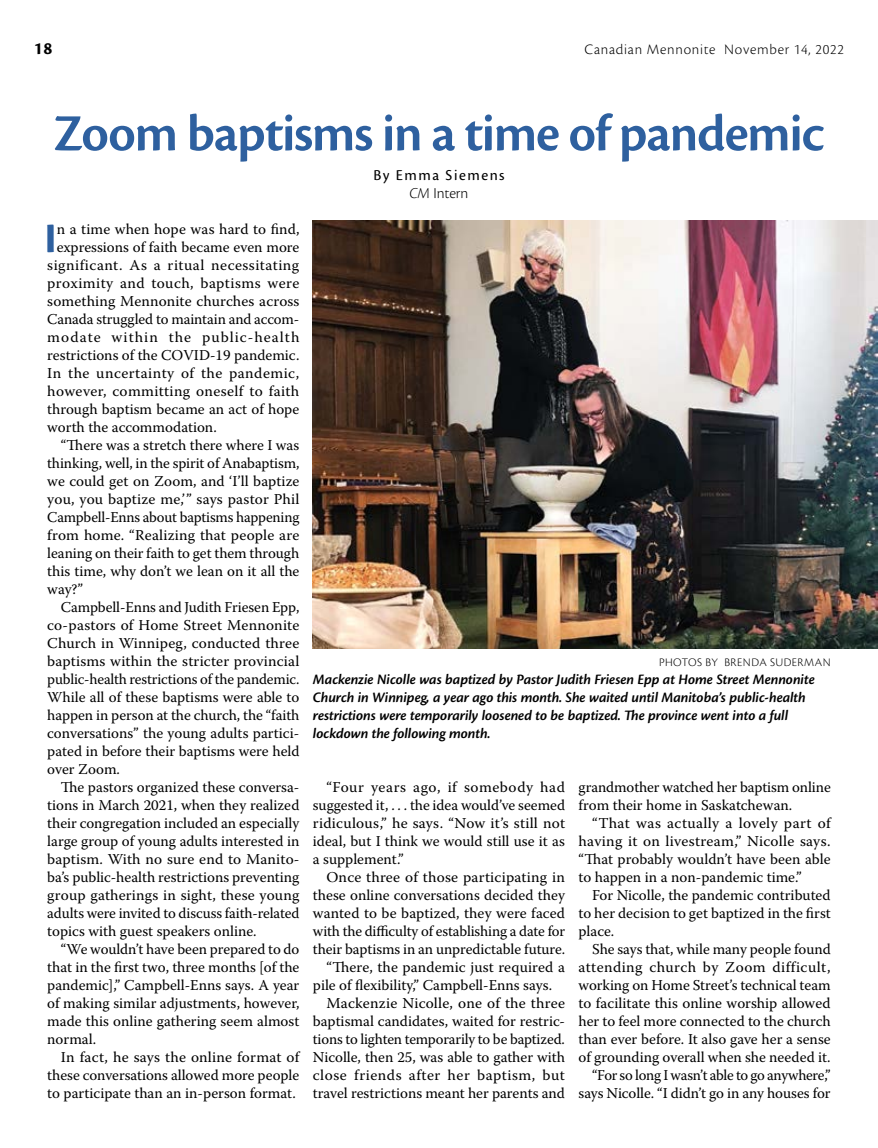
<style>
.page{position:relative;width:878px;height:1148px;background:#fff}
.page>*{position:absolute;margin:0;border:0;box-sizing:border-box;transform-origin:0 0}
.t1{font:600 54px "Cronos Pro";color:#2e609f}
.t2{font:700 43.65px "Cronos Pro";color:#2e609f}
.t3{font:700 18px "Cronos Pro";color:#000}
.t4{font:15.75px/18px "Cronos Pro";letter-spacing:.1em;color:#000;text-align:center}
.t5{font:15px/18px "Warnock Pro";color:#000;text-align:justify}
.t6{font:italic 600 15px/18px "Cronos Pro";letter-spacing:-.005em;color:#000}
.t7{font:15px "Warnock Pro";letter-spacing:.03em;color:#000}
.t8{font:300 15px "Cronos Pro";letter-spacing:.05em;color:#000}
.t9{font:15px "Warnock Pro";letter-spacing:.02em;color:#000}
.t10{font:15px "Warnock Pro";letter-spacing:.035em;color:#000}
.t11{font:15px "Warnock Pro";letter-spacing:.07em;color:#000}
.t12{font:300 12px "Cronos Pro";letter-spacing:.04em;color:#000}
.s1{font-weight:300;font-style:italic}
.s2{font-weight:300}
</style>
<div class="page">
<img style="left:313px;top:220px;width:565px;height:428px">
<p class="t3" style="left:34px;top:38px;width:20px">18</p>
<p class="t8" style="left:584px;top:41px;width:261px">Canadian Mennonite November 14, 2022</p>
<h1 class="t1" style="left:53px;top:102px;width:772px">Zoom baptisms in a time of pandemic</h1>
<p class="t4" style="left:373px;top:166px;width:133px">By Emma Siemens<br><span class="s1">CM</span> <span class="s2">Intern</span></p>
<h2 class="t2" style="left:44px;top:213px;width:14px">I</h2>
<p class="t5" style="left:57px;top:220px;width:244px">n a time when hope was hard to find,</p>
<p class="t5" style="left:57px;top:238px;width:244px">expressions of faith became even more</p>
<p class="t7" style="left:47px;top:256px;width:253px">significant. As a ritual necessitating</p>
<p class="t7" style="left:47px;top:274px;width:253px">proximity and touch, baptisms were</p>
<p class="t5" style="left:47px;top:292px;width:254px">something Mennonite churches across</p>
<p class="t5" style="left:47px;top:310px;width:254px">Canada struggled to maintain and accom-</p>
<p class="t11" style="left:47px;top:328px;width:254px">modate within the public-health</p>
<p class="t5" style="left:47px;top:346px;width:254px">restrictions of the COVID-19 pandemic.</p>
<p class="t7" style="left:47px;top:364px;width:254px">In the uncertainty of the pandemic,</p>
<p class="t9" style="left:47px;top:382px;width:253px">however, committing oneself to faith</p>
<p class="t5" style="left:47px;top:400px;width:253px">through baptism became an act of hope</p>
<p class="t5" style="left:47px;top:418px;width:171px">worth the accommodation.</p>
<p class="t5" style="left:61px;top:436px;width:240px">“There was a stretch there where I was</p>
<p class="t5" style="left:47px;top:454px;width:254px">thinking, well, in the spirit of Anabaptism,</p>
<p class="t5" style="left:47px;top:472px;width:253px">we could get on Zoom, and ‘I’ll baptize</p>
<p class="t5" style="left:47px;top:490px;width:254px">you, you baptize me,’” says pastor Phil</p>
<p class="t5" style="left:47px;top:508px;width:253px">Campbell-Enns about baptisms happening</p>
<p class="t5" style="left:47px;top:526px;width:253px">from home. “Realizing that people are</p>
<p class="t5" style="left:47px;top:544px;width:253px">leaning on their faith to get them through</p>
<p class="t5" style="left:47px;top:562px;width:254px">this time, why don’t we lean on it all the</p>
<p class="t5" style="left:47px;top:580px;width:37px">way?”</p>
<p class="t5" style="left:61px;top:598px;width:240px">Campbell-Enns and Judith Friesen Epp,</p>
<p class="t5" style="left:47px;top:616px;width:254px">co-pastors of Home Street Mennonite</p>
<p class="t5" style="left:47px;top:634px;width:253px">Church in Winnipeg, conducted three</p>
<p class="t5" style="left:47px;top:652px;width:253px">baptisms within the stricter provincial</p>
<p class="t5" style="left:47px;top:670px;width:254px">public-health restrictions of the pandemic.</p>
<p class="t5" style="left:47px;top:688px;width:253px">While all of these baptisms were able to</p>
<p class="t5" style="left:47px;top:706px;width:254px">happen in person at the church, the “faith</p>
<p class="t5" style="left:47px;top:724px;width:254px">conversations” the young adults partici-</p>
<p class="t5" style="left:47px;top:742px;width:254px">pated in before their baptisms were held</p>
<p class="t5" style="left:47px;top:760px;width:74px">over Zoom.</p>
<p class="t5" style="left:61px;top:778px;width:240px">The pastors organized these conversa-</p>
<p class="t5" style="left:47px;top:796px;width:254px">tions in March 2021, when they realized</p>
<p class="t5" style="left:47px;top:814px;width:253px">their congregation included an especially</p>
<p class="t5" style="left:47px;top:832px;width:253px">large group of young adults interested in</p>
<p class="t5" style="left:47px;top:850px;width:254px">baptism. With no sure end to Manito-</p>
<p class="t5" style="left:47px;top:868px;width:253px">ba’s public-health restrictions preventing</p>
<p class="t5" style="left:47px;top:886px;width:253px">group gatherings in sight, these young</p>
<p class="t5" style="left:47px;top:904px;width:254px">adults were invited to discuss faith-related</p>
<p class="t5" style="left:47px;top:922px;width:211px">topics with guest speakers online.</p>
<p class="t5" style="left:61px;top:940px;width:240px">“We wouldn’t have been prepared to do</p>
<p class="t5" style="left:47px;top:958px;width:254px">that in the first two, three months [of the</p>
<p class="t5" style="left:47px;top:976px;width:253px">pandemic],” Campbell-Enns says. A year</p>
<p class="t5" style="left:47px;top:994px;width:254px">of making similar adjustments, however,</p>
<p class="t5" style="left:47px;top:1012px;width:254px">made this online gathering seem almost</p>
<p class="t5" style="left:47px;top:1030px;width:50px">normal.</p>
<p class="t5" style="left:61px;top:1048px;width:240px">In fact, he says the online format of</p>
<p class="t5" style="left:47px;top:1066px;width:253px">these conversations allowed more people</p>
<p class="t5" style="left:47px;top:1084px;width:250px">to participate than an in-person format.</p>
<p class="t12" style="left:659px;top:655px;width:173px">PHOTOS BY BRENDA SUDERMAN</p>
<p class="t6" style="left:313px;top:671px;width:503px">Mackenzie Nicolle was baptized by Pastor Judith Friesen Epp at Home Street Mennonite Church in Winnipeg, a year ago this month. She waited until Manitoba’s public-health restrictions were temporarily loosened to be baptized. The province went into a full lockdown the following month.</p>
<p class="t5" style="left:313px;top:778px;width:254px;text-indent:14px">“Four years ago, if somebody had suggested it, . . . the idea would’ve seemed ridiculous,” he says. “Now it’s still not ideal, but I think we would still use it as a supplement.”</p>
<p class="t5" style="left:326px;top:868px;width:240px">Once three of those participating in</p>
<p class="t5" style="left:313px;top:886px;width:253px">these online conversations decided they</p>
<p class="t5" style="left:313px;top:904px;width:254px">wanted to be baptized, they were faced</p>
<p class="t5" style="left:313px;top:922px;width:254px">with the difficulty of establishing a date for</p>
<p class="t5" style="left:313px;top:940px;width:254px">their baptisms in an unpredictable future.</p>
<p class="t5" style="left:326px;top:958px;width:240px">“There, the pandemic just required a</p>
<p class="t5" style="left:313px;top:976px;width:241px">pile of flexibility,” Campbell-Enns says.</p>
<p class="t5" style="left:326px;top:994px;width:240px">Mackenzie Nicolle, one of the three</p>
<p class="t5" style="left:313px;top:1012px;width:253px">baptismal candidates, waited for restric-</p>
<p class="t5" style="left:313px;top:1030px;width:253px">tions to lighten temporarily to be baptized.</p>
<p class="t5" style="left:313px;top:1048px;width:253px">Nicolle, then 25, was able to gather with</p>
<p class="t10" style="left:313px;top:1066px;width:253px">close friends after her baptism, but</p>
<p class="t5" style="left:313px;top:1084px;width:253px">travel restrictions meant her parents and</p>
<p class="t5" style="left:578px;top:778px;width:254px">grandmother watched her baptism online from their home in Saskatchewan.</p>
<p class="t5" style="left:578px;top:814px;width:254px;text-indent:14px">“That was actually a lovely part of having it on livestream,” Nicolle says. “That probably wouldn’t have been able to happen in a non-pandemic time.”</p>
<p class="t5" style="left:578px;top:886px;width:254px;text-indent:14px">For Nicolle, the pandemic contributed to her decision to get baptized in the first place.</p>
<p class="t5" style="left:578px;top:940px;width:254px;text-align:right">She says that, while many people found attending church by Zoom difficult, working on Home Street’s technical team to facilitate this online worship allowed her to feel more connected to the church than ever before. It also gave her a sense of grounding overall when she needed it. “For so long I wasn’t able to go anywhere,” says Nicolle. “I didn’t go in any houses for</p>
</div>
